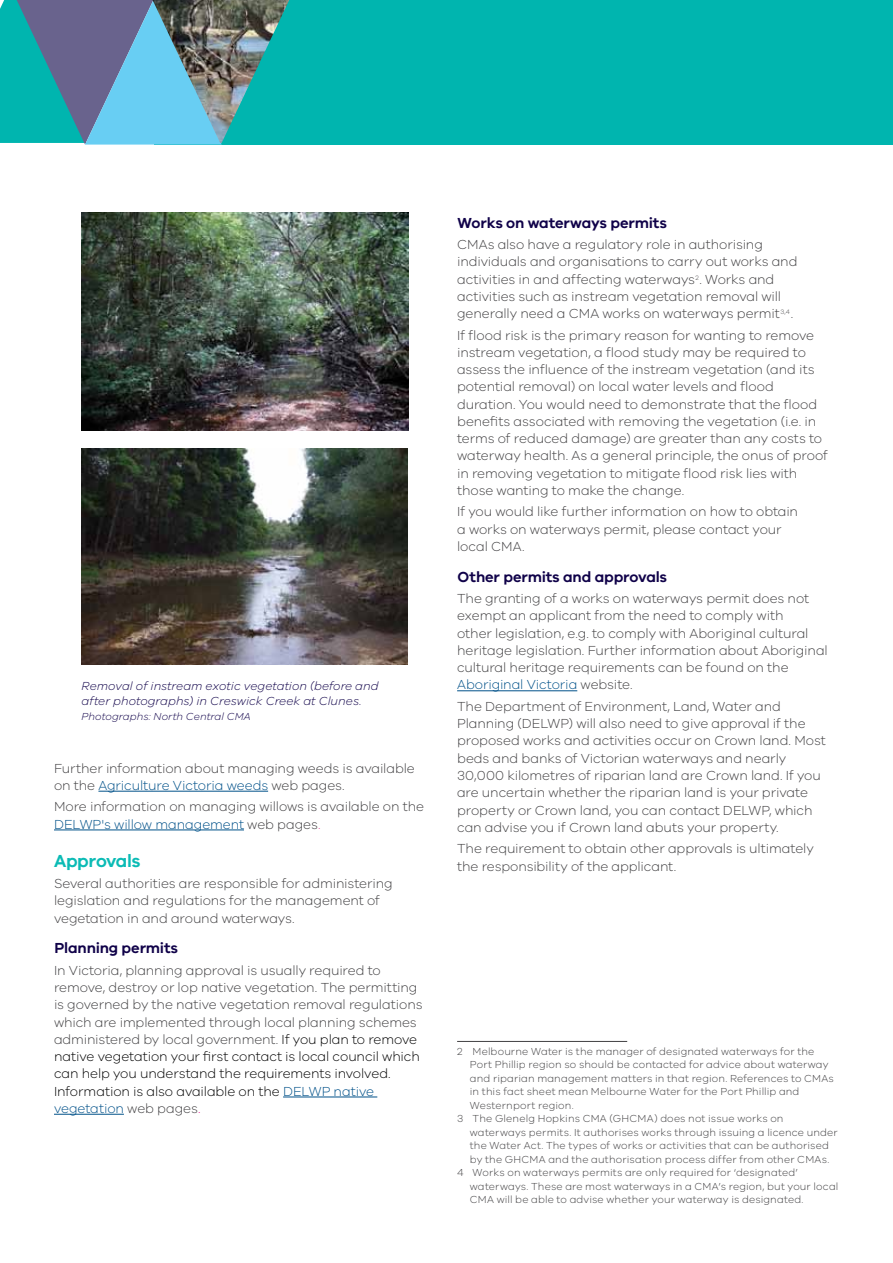
<style>
.page{position:relative;width:893px;height:1263px;background:#fff}
.page>*{position:absolute;margin:0;border:0;box-sizing:border-box;transform-origin:0 0}
.t1{font:600 18px "VIC";letter-spacing:-.02em;color:#0bbbb5}
.t2{font:600 15px "VIC";letter-spacing:-.01em;color:#100249}
.t3{font:300 13.5px/17.2px "VIC";letter-spacing:-.005em;color:#414042}
.t4{font:italic 300 12px/15px "VIC";letter-spacing:.005em;color:#100249}
.t5{font:300 10.5px "VIC";letter-spacing:.015em;color:#414042}
.t6{font:italic 300 10.5px "VIC";letter-spacing:.01em;color:#100249}
.s1{color:#005189}
.s2{color:#ee3d96}
.s3{color:#000}
.s4{color:#ec008c}
</style>
<div class="page">
<div style="left:154px;top:0;width:739px;height:145px;background:#00b5af"></div>
<svg style="left:0;top:0;width:222px;height:145px;background:#4897af"></svg>
<img style="left:153px;top:0;width:136px;height:143px">
<hr style="left:98px;top:791px;width:170px;height:1px;background:#005189">
<hr style="left:54px;top:829px;width:190px;height:1px;background:#005189">
<hr style="left:283px;top:1097px;width:94px;height:1px;background:#005189">
<hr style="left:54px;top:1114px;width:70px;height:1px;background:#005189">
<hr style="left:457px;top:690px;width:120px;height:1px;background:#005189">
<hr style="left:457px;top:1041px;width:170px;height:1px;background:#414042">
<img style="left:82px;top:449px;width:325px;height:216px">
<img style="left:82px;top:213px;width:327px;height:217px">
<p class="t4" style="left:82px;top:678px;width:299px">Removal of instream exotic vegetation (before and after photographs) in Creswick Creek at Clunes.</p>
<p class="t6" style="left:82px;top:710px;width:171px">Photographs: North Central CMA</p>
<p class="t3" style="left:54px;top:759px;width:362px">Further information about managing weeds is available on the <span class="s1">Agriculture Victoria weeds</span> web pages.</p>
<p class="t3" style="left:54px;top:798px;width:372px">More information on managing willows is available on the<br><span class="s1">DELWP's willow management</span> web pages<span class="s2">.</span></p>
<h1 class="t1" style="left:54px;top:849px;width:88px">Approvals</h1>
<p class="t3" style="left:54px;top:874px;width:340px">Several authorities are responsible for administering legislation and regulations for the management of vegetation in and around waterways.</p>
<p class="t2" style="left:55px;top:939px;width:125px">Planning permits</p>
<p class="t3" style="left:54px;top:961px;width:370px">In Victoria, planning approval is usually required to remove, destroy or lop native vegetation. The permitting is governed by the native vegetation removal regulations which are implemented through local planning schemes administered by local government. <span class="s3">If you plan to remove native vegetation your first contact is local council which can help you understand the requirements involved.<br>Information is also available on the</span> <span class="s1">DELWP native vegetation</span> web pages<span class="s4">.</span></p>
<p class="t2" style="left:458px;top:213px;width:211px">Works on waterways permits</p>
<p class="t3" style="left:457px;top:235px;width:342px">CMAs also have a regulatory role in authorising individuals and organisations to carry out works and activities in and affecting waterways<sup>2</sup>. Works and activities such as instream vegetation removal will generally need a CMA works on waterways permit<sup>3,4</sup>.</p>
<p class="t3" style="left:457px;top:326px;width:372px">If flood risk is the primary reason for wanting to remove instream vegetation, a flood study may be required to assess the influence of the instream vegetation (and its potential removal) on local water levels and flood duration. You would need to demonstrate that the flood benefits associated with removing the vegetation (i.e. in terms of reduced damage) are greater than any costs to waterway health. As a general principle, the onus of proof in removing vegetation to mitigate flood risk lies with those wanting to make the change.</p>
<p class="t3" style="left:457px;top:503px;width:342px">If you would like further information on how to obtain a works on waterways permit, please contact your local CMA.</p>
<p class="t2" style="left:458px;top:567px;width:211px">Other permits and approvals</p>
<p class="t3" style="left:457px;top:589px;width:372px">The granting of a works on waterways permit does not exempt an applicant from the need to comply with<br>other legislation, e.g. to comply with Aboriginal cultural heritage legislation. Further information about Aboriginal cultural heritage requirements can be found on the <span class="s1">Aboriginal Victoria</span> website.</p>
<p class="t3" style="left:457px;top:697px;width:370px">The Department of Environment, Land, Water and Planning (DELWP) will also need to give approval if the proposed works and activities occur on Crown land. Most beds and banks of Victorian waterways and nearly 30,000 kilometres of riparian land are Crown land. If you are uncertain whether the riparian land is your private property or Crown land, you can contact DELWP, which can advise you if Crown land abuts your property.</p>
<p class="t3" style="left:457px;top:840px;width:358px">The requirement to obtain other approvals is ultimately the responsibility of the applicant.</p>
<p class="t5" style="left:457px;top:1045px;width:359px">2 Melbourne Water is the manager of designated waterways for the</p>
<p class="t5" style="left:470px;top:1058px;width:360px">Port Phillip region so should be contacted for advice about waterway</p>
<p class="t5" style="left:470px;top:1072px;width:365px">and riparian management matters in that region. References to CMAs</p>
<p class="t5" style="left:470px;top:1085px;width:331px">in this fact sheet mean Melbourne Water for the Port Phillip and</p>
<p class="t5" style="left:470px;top:1099px;width:105px">Westernport region.</p>
<p class="t5" style="left:457px;top:1112px;width:328px">3 The Glenelg Hopkins CMA (GHCMA) does not issue works on</p>
<p class="t5" style="left:470px;top:1126px;width:369px">waterways permits. It authorises works through issuing a licence under</p>
<p class="t5" style="left:470px;top:1140px;width:361px">the Water Act. The types of works or activities that can be authorised</p>
<p class="t5" style="left:470px;top:1153px;width:361px">by the GHCMA and the authorisation process differ from other CMAs.</p>
<p class="t5" style="left:457px;top:1167px;width:342px">4 Works on waterways permits are only required for ‘designated’</p>
<p class="t5" style="left:470px;top:1180px;width:370px">waterways. These are most waterways in a CMA’s region, but your local</p>
<p class="t5" style="left:470px;top:1194px;width:335px">CMA will be able to advise whether your waterway is designated.</p>
</div>
